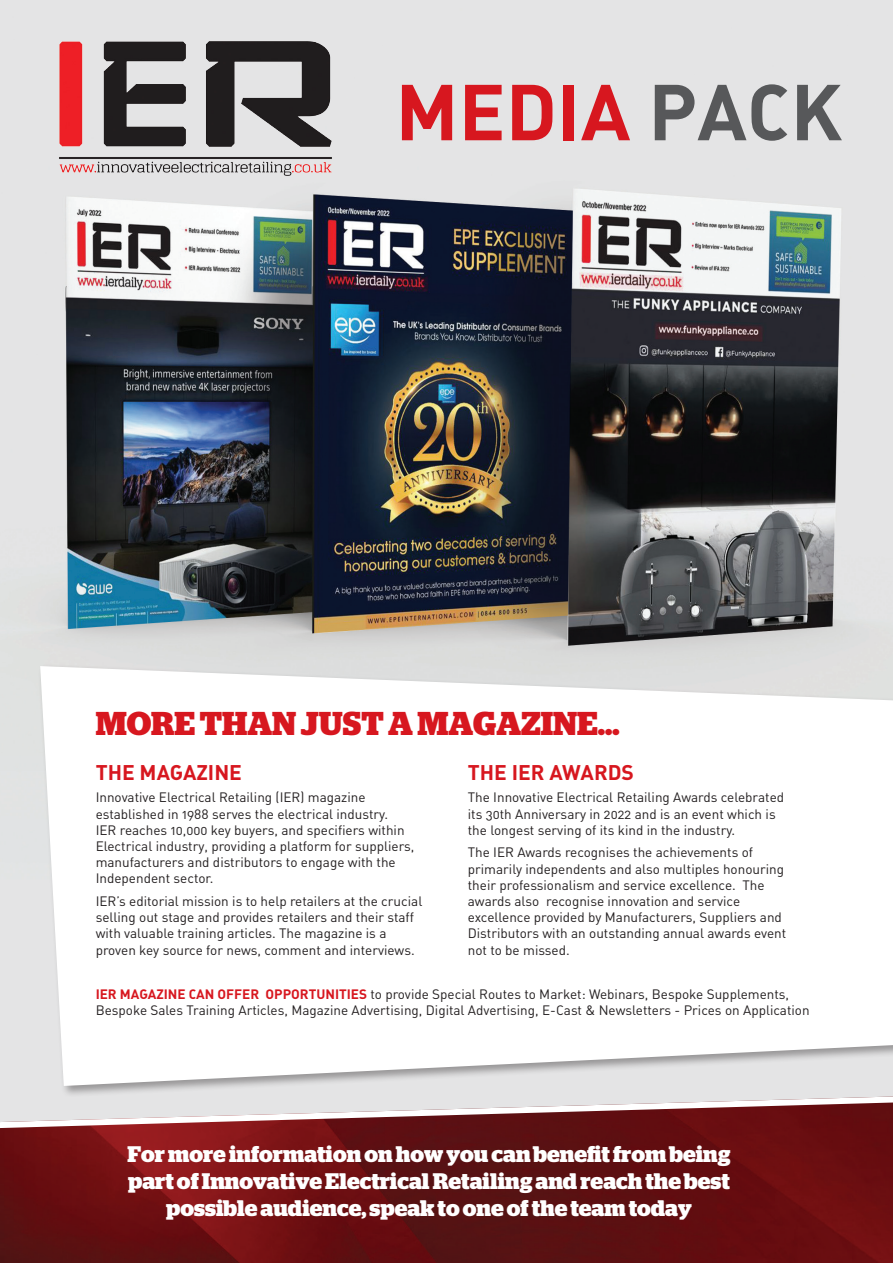
<style>
.page{position:relative;width:893px;height:1263px;background:#fff}
.page>*{position:absolute;margin:0;border:0;box-sizing:border-box;transform-origin:0 0}
.t1{font:77.85px "DIN Bold Alternate";color:#d7171f}
.t2{font:700 33px "Stag";color:#d7171f}
.t3{font:700 22.5px/27px "Stag";color:#fff;text-align:center}
.Prices{font:21px "DIN Bold Alternate";color:#d7171f}
.Prices-2{font:13.5px/16.2px "DIN Regular Alternate";color:#231f20}
.s1{color:#57585a}
.s2{font-family:"DIN Bold Alternate";color:#d7171f}
</style>
<div class="page">
<img style="left:0;top:0;width:893px;height:966px">
<div style="left:38px;top:664px;width:855px;height:433px;background:#231f20;opacity:.4"></div>
<svg style="left:40px;top:666px;width:853px;height:420px"></svg>
<svg style="left:0;top:1093px;width:893px;height:170px;background:#782c2e"></svg>
<img style="left:51px;top:23px;width:288px;height:173px">
<p class="t1" style="left:395px;top:61px;width:448px">MEDIA <span class="s1">PACK</span></p>
<p class="t2" style="left:96px;top:704px;width:526px">MORE THAN JUST A MAGAZINE…</p>
<p class="Prices" style="left:96px;top:758px;width:148px">THE MAGAZINE</p>
<p class="Prices-2" style="left:96px;top:789px;width:320px">Innovative Electrical Retailing (IER) magazine established in 1988 serves the electrical industry.<br>IER reaches 10,000 key buyers, and specifiers within Electrical industry, providing a platform for suppliers, manufacturers and distributors to engage with the Independent sector.</p>
<p class="Prices-2" style="left:96px;top:893px;width:328px">IER’s editorial mission is to help retailers at the crucial selling out stage and provides retailers and their staff with valuable training articles. The magazine is a proven key source for news, comment and interviews.</p>
<p class="Prices" style="left:468px;top:758px;width:168px">THE IER AWARDS</p>
<p class="Prices-2" style="left:468px;top:789px;width:318px">The Innovative Electrical Retailing Awards celebrated its 30th Anniversary in 2022 and is an event which is the longest serving of its kind in the industry.</p>
<p class="Prices-2" style="left:468px;top:844px;width:320px">The IER Awards recognises the achievements of primarily independents and also multiples honouring their professionalism and service excellence. The awards also recognise innovation and service excellence provided by Manufacturers, Suppliers and Distributors with an outstanding annual awards event not to be missed.</p>
<p class="Prices-2" style="left:96px;top:986px;width:715px"><span class="s2">IER MAGAZINE CAN OFFER OPPORTUNITIES</span> to provide Special Routes to Market: Webinars, Bespoke Supplements,<br>Bespoke Sales Training Articles, Magazine Advertising, Digital Advertising, E-Cast &amp; Newsletters - Prices on Application</p>
<p class="t3" style="left:127px;top:1141px;width:604px">For more information on how you can benefit from being part of Innovative Electrical Retailing and reach the best possible audience, speak to one of the team today</p>
</div>
